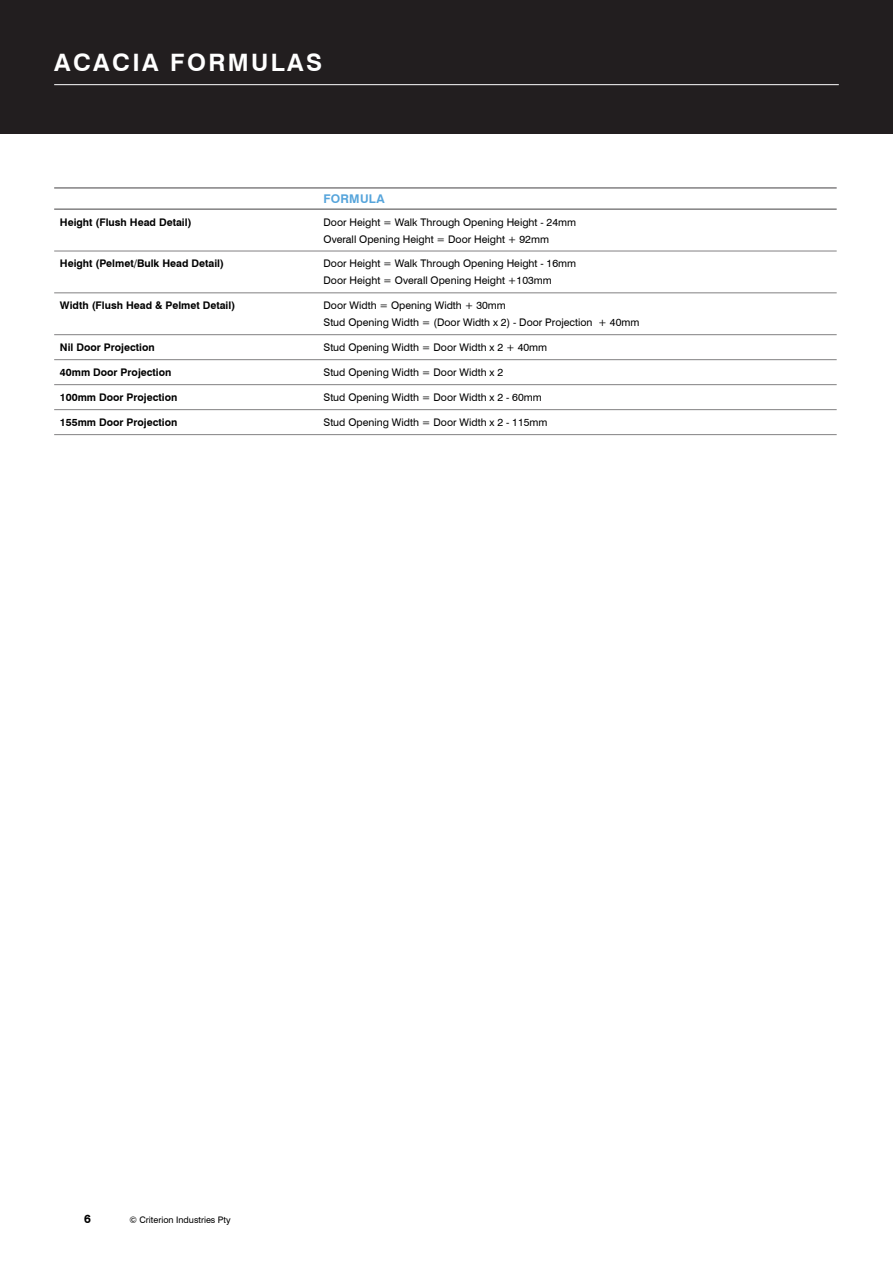
<style>
.page{position:relative;width:893px;height:1263px;background:#fff}
.page>*{position:absolute;margin:0;border:0;box-sizing:border-box;transform-origin:0 0}
.t1{font:700 24px "Swiss 721 BT";letter-spacing:.1em;color:#fff}
.t2{font:700 12px "Swiss 721 BT";letter-spacing:.02em;color:#55a4db}
.t3{font:700 12px "Swiss 721 BT";color:#000}
.t4{font:10.5px/16.8px "Swiss 721 BT";color:#000}
.t5{font:700 10.5px "Swiss 721 BT";color:#000}
.t6{font:9px "Swiss 721 BT";color:#000}
</style>
<div class="page">
<div style="left:0;top:0;width:893px;height:134px;background:#221e1f"></div>
<hr style="left:54px;top:84px;width:785px;height:1px;background:#fff">
<hr style="left:54px;top:251px;width:783px;height:1px;background:#828182">
<hr style="left:54px;top:292px;width:783px;height:1px;background:#828182">
<hr style="left:54px;top:334px;width:783px;height:1px;background:#828182">
<hr style="left:54px;top:359px;width:783px;height:1px;background:#828182">
<hr style="left:54px;top:384px;width:783px;height:1px;background:#828182">
<hr style="left:54px;top:409px;width:783px;height:1px;background:#828182">
<hr style="left:54px;top:434px;width:783px;height:1px;background:#828182">
<hr style="left:54px;top:187px;width:783px;height:2px;background:#828182">
<hr style="left:54px;top:208px;width:783px;height:2px;background:#828182">
<h1 class="t1" style="left:54px;top:48px;width:269px">ACACIA FORMULAS</h1>
<p class="t2" style="left:323px;top:192px;width:63px">FORMULA</p>
<p class="t5" style="left:60px;top:216px;width:133px">Height (Flush Head Detail)</p>
<p class="t4" style="left:323px;top:213px;width:254px">Door Height = Walk Through Opening Height - 24mm<br>Overall Opening Height = Door Height + 92mm</p>
<p class="t5" style="left:60px;top:257px;width:166px">Height (Pelmet/Bulk Head Detail)</p>
<p class="t4" style="left:323px;top:255px;width:254px">Door Height = Walk Through Opening Height - 16mm<br>Door Height = Overall Opening Height +103mm</p>
<p class="t5" style="left:60px;top:299px;width:177px">Width (Flush Head &amp; Pelmet Detail)</p>
<p class="t4" style="left:323px;top:297px;width:317px">Door Width = Opening Width + 30mm<br>Stud Opening Width = (Door Width x 2) - Door Projection + 40mm</p>
<p class="t5" style="left:60px;top:341px;width:96px">Nil Door Projection</p>
<p class="t4" style="left:323px;top:339px;width:225px">Stud Opening Width = Door Width x 2 + 40mm</p>
<p class="t5" style="left:60px;top:366px;width:113px">40mm Door Projection</p>
<p class="t4" style="left:323px;top:364px;width:181px">Stud Opening Width = Door Width x 2</p>
<p class="t5" style="left:60px;top:391px;width:119px">100mm Door Projection</p>
<p class="t4" style="left:323px;top:389px;width:220px">Stud Opening Width = Door Width x 2 - 60mm</p>
<p class="t5" style="left:60px;top:416px;width:119px">155mm Door Projection</p>
<p class="t4" style="left:323px;top:414px;width:225px">Stud Opening Width = Door Width x 2 - 115mm</p>
<p class="t3" style="left:84px;top:1212px;width:8px">6</p>
<p class="t6" style="left:130px;top:1215px;width:103px">© Criterion Industries Pty</p>
</div>
